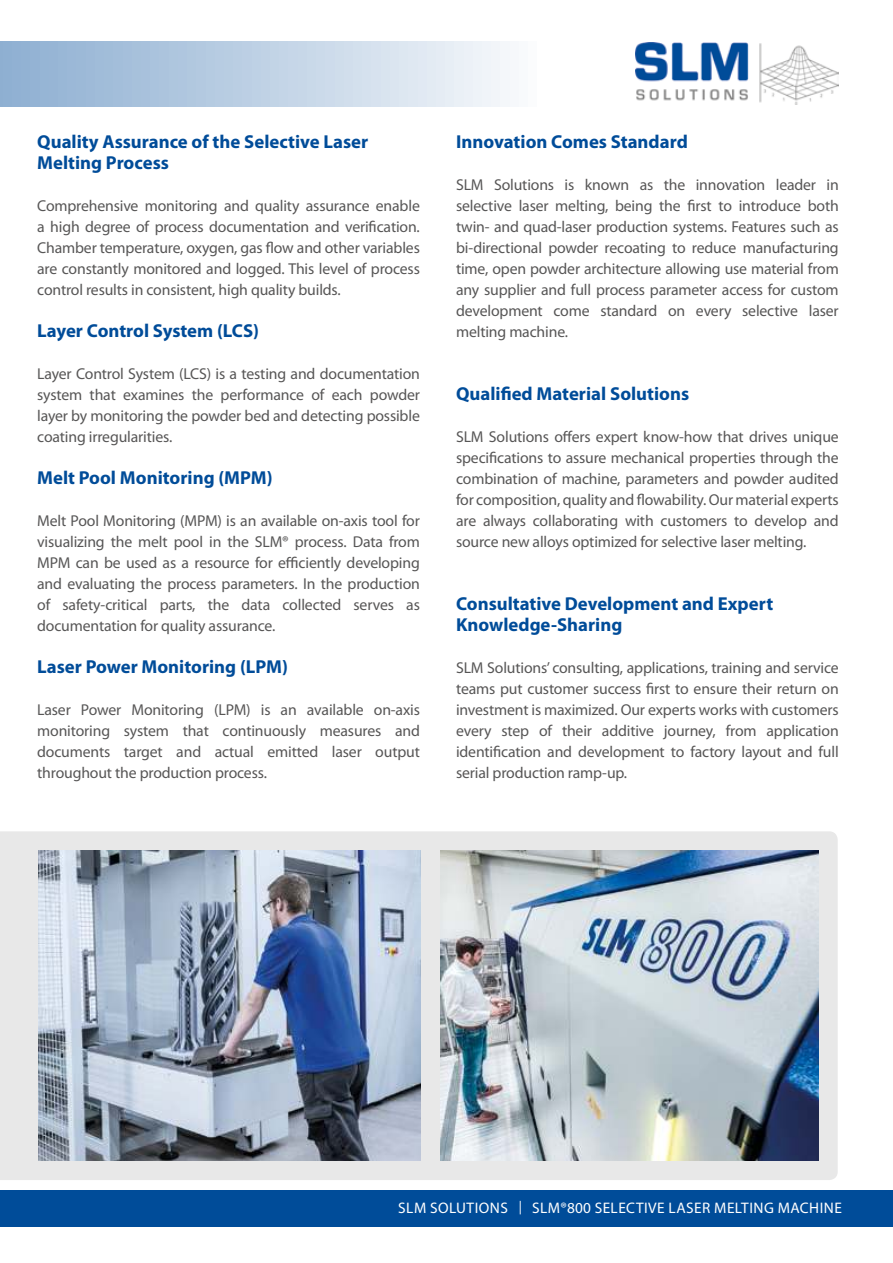
<style>
.page{position:relative;width:893px;height:1263px;background:#fff}
.page>*{position:absolute;margin:0;border:0;box-sizing:border-box;transform-origin:0 0}
.t1{font:700 18.75px/21px "Myriad Pro";color:#004c99}
.t2{font:15.75px/21px "Myriad Pro";letter-spacing:-.01em;color:#575656;text-align:justify}
.t3{font:15.3px "Myriad Pro";letter-spacing:.03em;color:#fff}
.s1{font-size:13.5px}
</style>
<div class="page">
<div style="left:0;top:831px;width:838px;height:349px;background:#e8e8e8"></div>
<div style="left:0;top:1191px;width:893px;height:36px;background:#004c99"></div>
<img style="left:636px;top:43px;width:202px;height:62px">
<img style="left:440px;top:850px;width:379px;height:311px">
<img style="left:38px;top:850px;width:383px;height:311px">
<div style="left:0;top:41px;width:537px;height:65px;background:linear-gradient(to right,#8badd0,#f9fafc)"></div>
<p class="t1" style="left:37px;top:133px;width:333px">Quality Assurance of the Selective Laser<br>Melting Process</p>
<p class="t2" style="left:37px;top:197px;width:384px">Comprehensive monitoring and quality assurance enable a high degree of process documentation and verification.<br>Chamber temperature, oxygen, gas flow and other variables are constantly monitored and logged. This level of process control results in consistent, high quality builds.</p>
<p class="t1" style="left:37px;top:322px;width:223px">Layer Control System (LCS)</p>
<p class="t2" style="left:37px;top:365px;width:384px">Layer Control System (LCS) is a testing and documentation system that examines the performance of each powder layer by monitoring the powder bed and detecting possible coating irregularities.</p>
<p class="t1" style="left:37px;top:469px;width:237px">Melt Pool Monitoring (MPM)</p>
<p class="t2" style="left:37px;top:512px;width:384px">Melt Pool Monitoring (MPM) is an available on-axis tool for visualizing the melt pool in the SLM® process. Data from MPM can be used as a resource for efficiently developing and evaluating the process parameters. In the production of safety-critical parts, the data collected serves as documentation for quality assurance.</p>
<p class="t1" style="left:37px;top:658px;width:252px">Laser Power Monitoring (LPM)</p>
<p class="t2" style="left:37px;top:701px;width:384px">Laser Power Monitoring (LPM) is an available on-axis monitoring system that continuously measures and documents target and actual emitted laser output throughout the production process.</p>
<p class="t1" style="left:456px;top:133px;width:233px">Innovation Comes Standard</p>
<p class="t2" style="left:456px;top:176px;width:384px">SLM Solutions is known as the innovation leader in selective laser melting, being the first to introduce both twin- and quad-laser production systems. Features such as bi-directional powder recoating to reduce manufacturing time, open powder architecture allowing use material from any supplier and full process parameter access for custom development come standard on every selective laser melting machine.</p>
<p class="t1" style="left:456px;top:385px;width:235px">Qualified Material Solutions</p>
<p class="t2" style="left:456px;top:428px;width:384px">SLM Solutions offers expert know-how that drives unique specifications to assure mechanical properties through the combination of machine, parameters and powder audited for composition, quality and flowability. Our material experts are always collaborating with customers to develop and source new alloys optimized for selective laser melting.</p>
<p class="t1" style="left:456px;top:595px;width:319px">Consultative Development and Expert<br>Knowledge-Sharing</p>
<p class="t2" style="left:456px;top:659px;width:384px">SLM Solutions’ consulting, applications, training and service teams put customer success first to ensure their return on investment is maximized. Our experts works with customers every step of their additive journey, from application identification and development to factory layout and full serial production ramp-up.</p>
<p class="t3" style="left:398px;top:1201px;width:445px">SLM SOLUTIONS <span class="s1">|</span> SLM®800 SELECTIVE LASER MELTING MACHINE</p>
</div>
